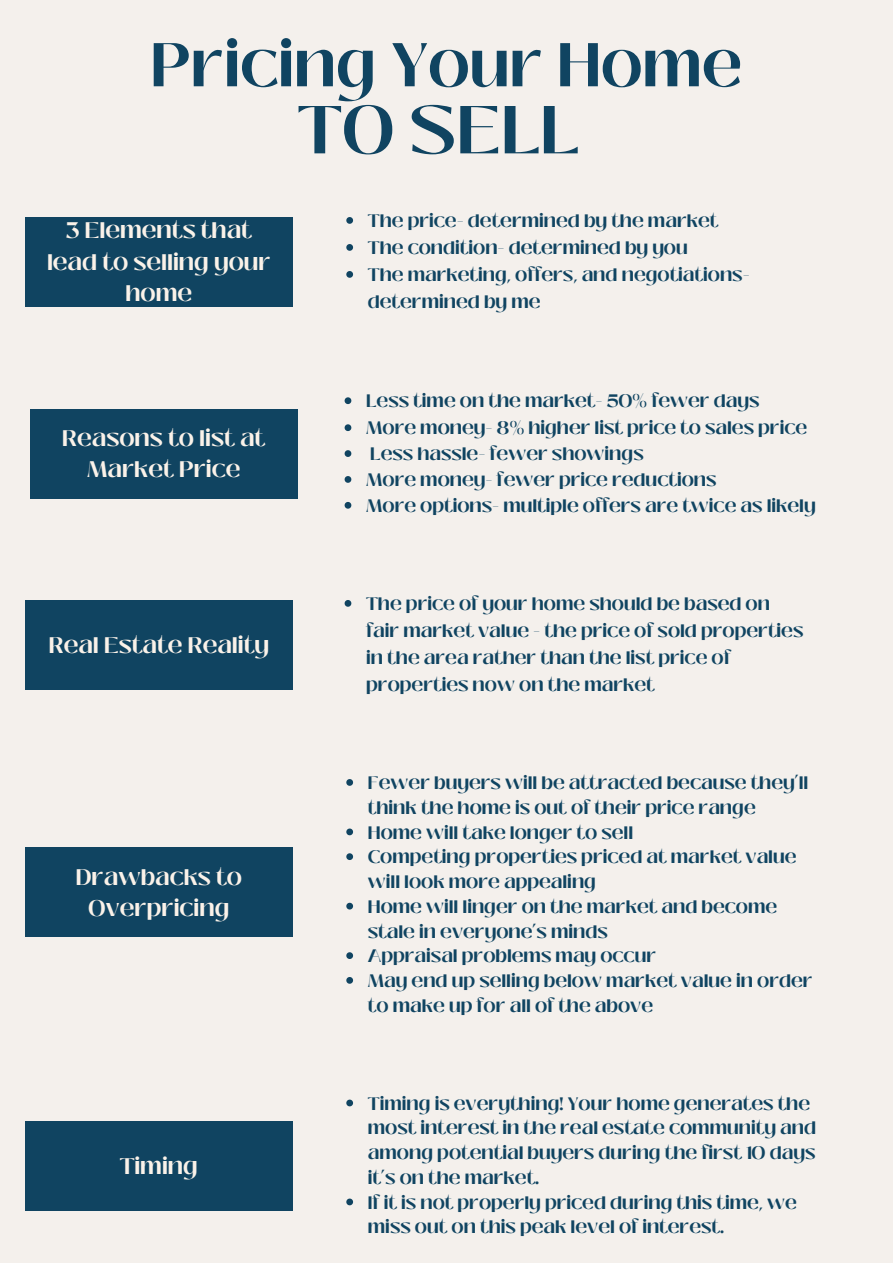
<style>
.page{position:relative;width:893px;height:1264px;background:#fff}
.page>*{position:absolute;margin:0;border:0;box-sizing:border-box;transform-origin:0 0}
.t1{font:700 67.5px "Black Mango";color:#104461}
.t2{font:700 61.5px "Black Mango";color:#104461}
.t3{font:700 22.5px/31.5px "Black Mango";color:#faf2e9;text-align:center}
.t4{font:700 18px/24.8px "Black Mango";color:#104461}
</style>
<div class="page">
<div style="left:0;top:0;width:892px;height:1262px;background:#f4f0ec"></div>
<div style="left:25px;top:217px;width:267px;height:90px;background:#104461"></div>
<svg style="left:346px;top:779px;width:7px;height:6px"></svg>
<svg style="left:346px;top:828px;width:7px;height:7px"></svg>
<svg style="left:346px;top:853px;width:7px;height:7px"></svg>
<svg style="left:346px;top:902px;width:7px;height:7px"></svg>
<svg style="left:346px;top:952px;width:7px;height:7px"></svg>
<svg style="left:346px;top:977px;width:7px;height:6px"></svg>
<svg style="left:346px;top:217px;width:7px;height:7px"></svg>
<svg style="left:346px;top:244px;width:7px;height:7px"></svg>
<svg style="left:346px;top:271px;width:7px;height:7px"></svg>
<svg style="left:344px;top:397px;width:7px;height:7px"></svg>
<svg style="left:344px;top:424px;width:7px;height:7px"></svg>
<svg style="left:344px;top:450px;width:7px;height:7px"></svg>
<svg style="left:344px;top:476px;width:7px;height:7px"></svg>
<svg style="left:344px;top:502px;width:7px;height:6px"></svg>
<svg style="left:346px;top:1099px;width:7px;height:7px"></svg>
<svg style="left:346px;top:1198px;width:7px;height:7px"></svg>
<div style="left:25px;top:600px;width:267px;height:90px;background:#104461"></div>
<div style="left:30px;top:408px;width:267px;height:90px;background:#104461"></div>
<svg style="left:344px;top:600px;width:7px;height:6px"></svg>
<div style="left:25px;top:847px;width:267px;height:90px;background:#104461"></div>
<div style="left:25px;top:1120px;width:267px;height:90px;background:#104461"></div>
<h2 class="t2" style="left:151px;top:19px;width:593px">Pricing Your Home</h2>
<p class="t3" style="left:47px;top:215px;width:225px">3 Elements that lead to selling your home</p>
<h1 class="t1" style="left:297px;top:79px;width:283px">TO SELL</h1>
<p class="t4" style="left:368px;top:207px;width:383px;line-height:27px">The price- determined by the market<br>The condition- determined by you<br>The marketing, offers, and negotiations&shy;determined by me</p>
<p class="t3" style="left:62px;top:422px;width:204px">Reasons to list at<br>Market Price</p>
<p class="t3" style="left:49px;top:629px;width:222px">Real Estate Reality</p>
<p class="t4" style="left:366px;top:388px;width:451px;line-height:26.1px">Less time on the market- 50% fewer days<br>More money- 8% higher list price to sales price Less hassle- fewer showings<br>More money- fewer price reductions<br>More options- multiple offers are twice as likely</p>
<p class="t4" style="left:366px;top:590px;width:438px;line-height:27px">The price of your home should be based on fair market value - the price of sold properties in the area rather than the list price of properties now on the market</p>
<p class="t3" style="left:76px;top:861px;width:168px">Drawbacks to<br>Overpricing</p>
<p class="t3" style="left:120px;top:1150px;width:80px">Timing</p>
<p class="t4" style="left:368px;top:770px;width:446px">Fewer buyers will be attracted because they’ll think the home is out of their price range Home will take longer to sell<br>Competing properties priced at market value will look more appealing<br>Home will linger on the market and become stale in everyone’s minds<br>Appraisal problems may occur<br>May end up selling below market value in order to make up for all of the above</p>
<p class="t4" style="left:368px;top:1091px;width:449px">Timing is everything! Your home generates the most interest in the real estate community and among potential buyers during the first 10 days it’s on the market.<br>If it is not properly priced during this time, we miss out on this peak level of interest.</p>
</div>
